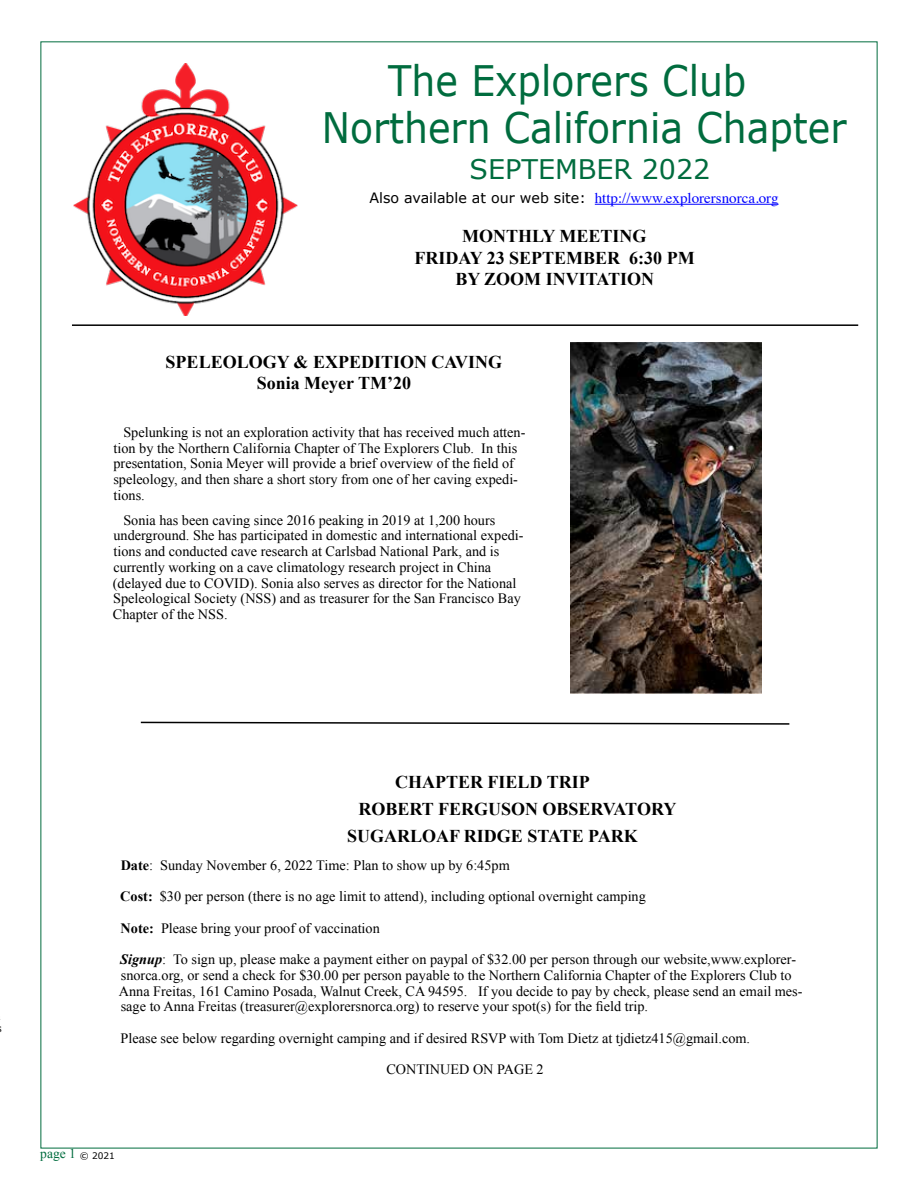
<style>
.page{position:relative;width:918px;height:1188px;background:#fff}
.page>*{position:absolute;margin:0;border:0;box-sizing:border-box;transform-origin:0 0}
.t1{font:42px/46.5px "Verdana";color:#006c3e;scale:.9 1}
.t2{font:27px "Verdana";color:#006c3e}
.t3{font:700 18px/21.6px "Times New Roman";color:#000;text-align:center}
.t4{font:15px "Times";color:#00f}
.t5{font:14.25px/15.8px "Times New Roman";color:#000}
.t6{font:13.5px "Times New Roman";color:#006c3e}
.t7{font:12px "Times New Roman";color:#000}
.t8{font:9px "Verdana";color:#000}
.s1{font-family:"Verdana";font-size:14.25px;color:#000}
.s2{font-weight:700}
.s3{font-weight:700;font-style:italic}
</style>
<div class="page">
<hr style="left:595px;top:204px;width:184px;height:1px;background:#00f">
<img style="left:73px;top:64px;width:225px;height:252px">
<hr style="left:72px;top:324px;width:786px;height:2px;background:#000">
<svg style="left:140px;top:721px;width:650px;height:4px"></svg>
<img style="left:570px;top:342px;width:191px;height:351px">
<h1 class="t1" style="left:322px;top:58px;width:584px;text-indent:66px">The Explorers Club<br>Northern California Chapter</h1>
<h2 class="t2" style="left:470px;top:152px;width:242px">SEPTEMBER 2022</h2>
<p class="t4" style="left:369px;top:184px;width:411px"><span class="s1">Also available at our web site:</span> http://www.explorersnorca.org</p>
<p class="t3" style="left:415px;top:225px;width:282px">MONTHLY MEETING<br>FRIDAY 23 SEPTEMBER 6:30 PM<br>BY ZOOM INVITATION</p>
<p class="t3" style="left:166px;top:351px;width:338px;line-height:21px">SPELEOLOGY &amp; EXPEDITION CAVING<br>Sonia Meyer TM’20</p>
<p class="t5" style="left:113px;top:424px;width:414px;text-indent:10px">Spelunking is not an exploration activity that has received much atten&shy;tion by the Northern California Chapter of The Explorers Club. In this presentation, Sonia Meyer will provide a brief overview of the field of speleology, and then share a short story from one of her caving expedi&shy;tions.</p>
<p class="t5" style="left:113px;top:512px;width:412px;text-indent:11px">Sonia has been caving since 2016 peaking in 2019 at 1,200 hours underground. She has participated in domestic and international expedi&shy;tions and conducted cave research at Carlsbad National Park, and is currently working on a cave climatology research project in China (delayed due to COVID). Sonia also serves as director for the National Speleological Society (NSS) and as treasurer for the San Francisco Bay Chapter of the NSS.</p>
<p class="t7" style="left:-2px;top:1020px;width:6px">s</p>
<p class="t3" style="left:395px;top:770px;width:196px">CHAPTER FIELD TRIP</p>
<p class="t3" style="left:359px;top:797px;width:319px">ROBERT FERGUSON OBSERVATORY</p>
<p class="t3" style="left:347px;top:824px;width:292px">SUGARLOAF RIDGE STATE PARK</p>
<p class="t5" style="left:121px;top:857px;width:391px"><span class="s2">Date</span>: Sunday November 6, 2022 Time: Plan to show up by 6:45pm</p>
<p class="t5" style="left:120px;top:888px;width:527px"><span class="s2">Cost:</span> $30 per person (there is no age limit to attend), including optional overnight camping</p>
<p class="t5" style="left:121px;top:920px;width:261px"><span class="s2">Note:</span> Please bring your proof of vaccination</p>
<p class="t5" style="left:119px;top:951px;width:685px"><span class="s3">Signup</span>: To sign up, please make a payment either on paypal of $32.00 per person through our website,www.explorer&shy;snorca.org, or send a check for $30.00 per person payable to the Northern California Chapter of the Explorers Club to Anna Freitas, 161 Camino Posada, Walnut Creek, CA 94595. If you decide to pay by check, please send an email mes&shy;sage to Anna Freitas (treasurer@explorersnorca.org) to reserve your spot(s) for the field trip.</p>
<p class="t5" style="left:121px;top:1030px;width:631px">Please see below regarding overnight camping and if desired RSVP with Tom Dietz at tjdietz415@gmail.com.</p>
<p class="t5" style="left:386px;top:1061px;width:159px">CONTINUED ON PAGE 2</p>
<p class="t6" style="left:40px;top:1145px;width:37px">page 1</p>
<p class="t8" style="left:80px;top:1150px;width:37px">© 2021</p>
</div>
